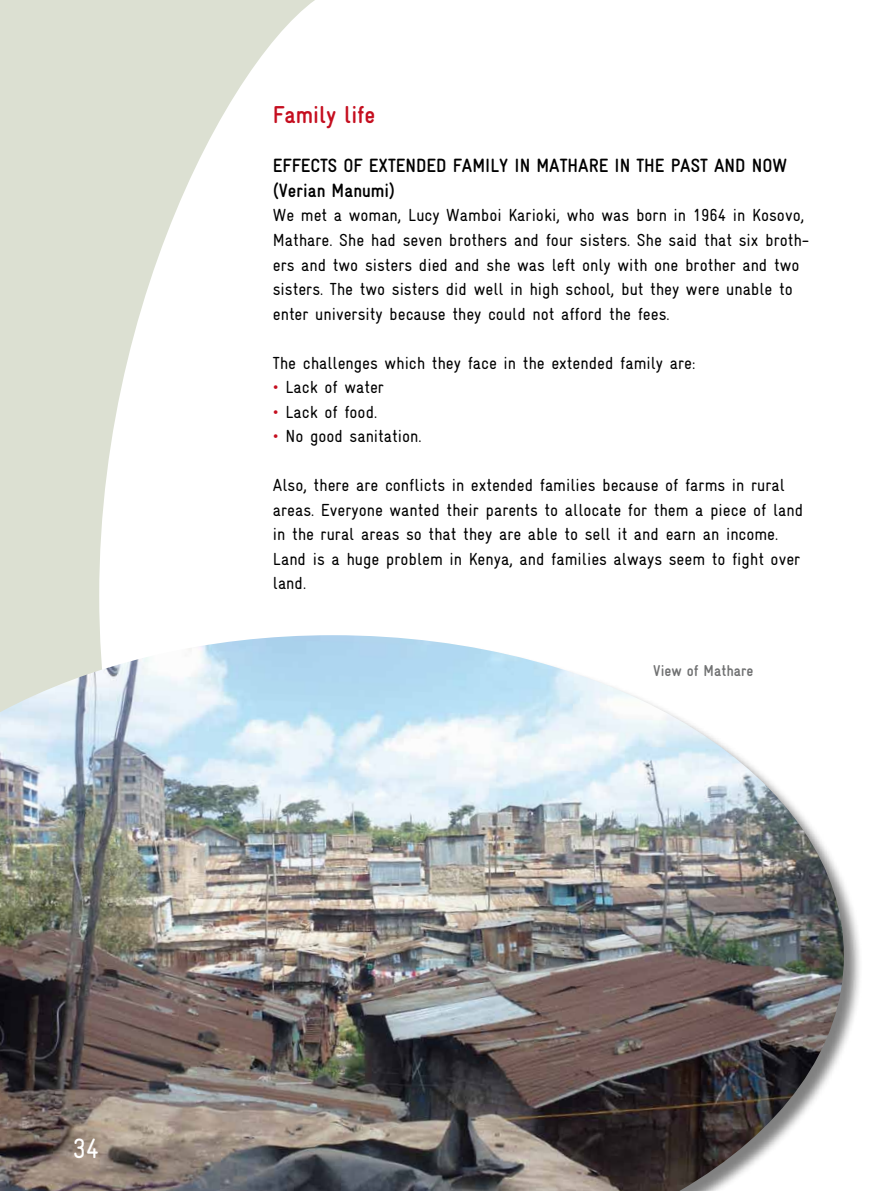
<style>
.page{position:relative;width:893px;height:1191px;background:#fff}
.page>*{position:absolute;margin:0;border:0;box-sizing:border-box;transform-origin:0 0}
.t1{font:28px "Gravur Underline";color:#fff}
.t2{font:700 24.5px "Gravur Underline";color:#c50e1f}
.t3{font:700 19.25px/24.5px "Gravur Underline";color:#000}
.t4{font:17.5px/24.5px "Gravur Underline";color:#000}
.t5{font:700 15.75px "Gravur Underline";color:#707172}
.s1{color:#c50e1f}
</style>
<div class="page">
<svg style="left:0;top:0;width:315px;height:635px;fill:#dce0d2"></svg>
<div style="left:0;top:635px;width:863px;height:556px;background:#000;opacity:.5"></div>
<img style="left:0;top:635px;width:844px;height:556px">
<h2 class="t2" style="left:273px;top:101px;width:104px">Family life</h2>
<p class="t3" style="left:273px;top:154px;width:516px">EFFECTS OF EXTENDED FAMILY IN MATHARE IN THE PAST AND NOW (Verian Manumi)</p>
<p class="t4" style="left:273px;top:203px;width:538px">We met a woman, Lucy Wamboi Karioki, who was born in 1964 in Kosovo, Mathare. She had seven brothers and four sisters. She said that six broth&shy;ers and two sisters died and she was left only with one brother and two sisters. The two sisters did well in high school, but they were unable to enter university because they could not afford the fees.</p>
<p class="t4" style="left:273px;top:350px;width:424px">The challenges which they face in the extended family are:</p>
<p class="t4" style="left:273px;top:375px;width:113px"><span class="s1">•</span> Lack of water</p>
<p class="t4" style="left:273px;top:399px;width:106px"><span class="s1">•</span> Lack of food.</p>
<p class="t4" style="left:273px;top:424px;width:150px"><span class="s1">•</span> No good sanitation.</p>
<p class="t4" style="left:273px;top:473px;width:532px">Also, there are conflicts in extended families because of farms in rural areas. Everyone wanted their parents to allocate for them a piece of land in the rural areas so that they are able to sell it and earn an income.<br>Land is a huge problem in Kenya, and families always seem to fight over land.</p>
<p class="t5" style="left:653px;top:661px;width:102px">View of Mathare</p>
<h1 class="t1" style="left:72px;top:1133px;width:28px">34</h1>
</div>
